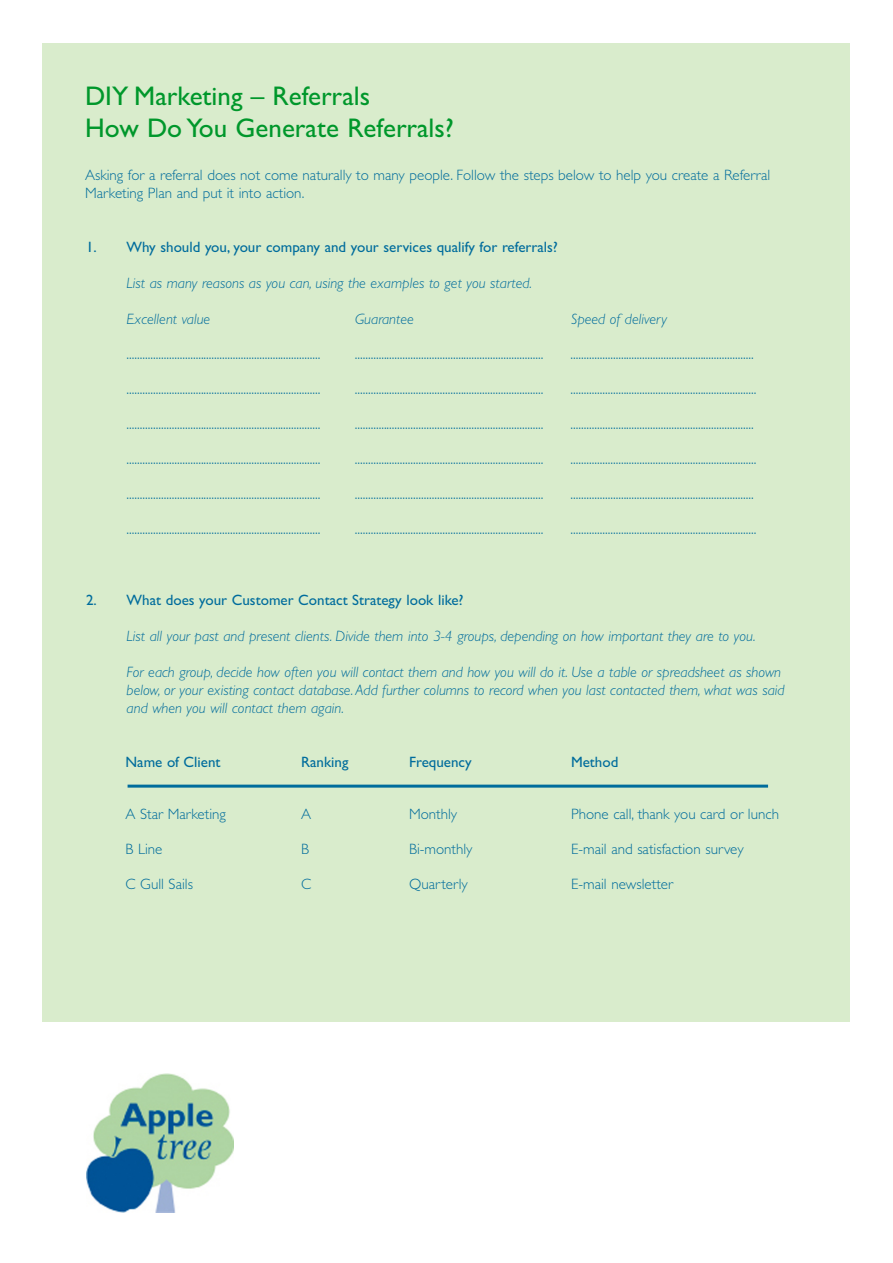
<style>
.page{position:relative;width:893px;height:1263px;background:#fff}
.page>*{position:absolute;margin:0;border:0;box-sizing:border-box;transform-origin:0 0}
.t1{font:27px/32.4px "Gill Sans";color:#00972b}
.t2{font:300 15px/18px "Gill Sans";color:#006c9c}
.t3{font:italic 300 15px/18px "Gill Sans";color:#006c9c}
.t4{font:15px "Gill Sans";color:#006c9c}
</style>
<div class="page">
<div style="left:43px;top:44px;width:807px;height:978px;background:#d9eccc"></div>
<img style="left:86px;top:1073px;width:147px;height:140px">
<hr style="left:128px;top:785px;width:640px;height:3px;background:#006c9c">
<h1 class="t1" style="left:85px;top:80px;width:370px">DIY Marketing – Referrals<br>How Do You Generate Referrals?</h1>
<p class="t2" style="left:85px;top:165px;width:687px">Asking for a referral does not come naturally to many people. Follow the steps below to help you create a Referral<br>Marketing Plan and put it into action.</p>
<p class="t4" style="left:86px;top:238px;width:473px">1. Why should you, your company and your services qualify for referrals?</p>
<p class="t3" style="left:127px;top:273px;width:407px">List as many reasons as you can, using the examples to get you started.</p>
<p class="t3" style="left:127px;top:309px;width:85px">Excellent value</p>
<p class="t3" style="left:355px;top:309px;width:60px">Guarantee</p>
<p class="t3" style="left:571px;top:309px;width:97px">Speed of delivery</p>
<p class="t2" style="left:127px;top:344px;width:195px">.........................................................................</p>
<p class="t2" style="left:355px;top:344px;width:190px">.......................................................................</p>
<p class="t2" style="left:571px;top:344px;width:185px">.....................................................................</p>
<p class="t2" style="left:127px;top:379px;width:195px">.........................................................................</p>
<p class="t2" style="left:355px;top:379px;width:190px">.......................................................................</p>
<p class="t2" style="left:571px;top:379px;width:187px">......................................................................</p>
<p class="t2" style="left:127px;top:414px;width:195px">.........................................................................</p>
<p class="t2" style="left:355px;top:414px;width:190px">.......................................................................</p>
<p class="t2" style="left:571px;top:414px;width:185px">.....................................................................</p>
<p class="t2" style="left:127px;top:449px;width:195px">.........................................................................</p>
<p class="t2" style="left:355px;top:449px;width:190px">.......................................................................</p>
<p class="t2" style="left:571px;top:449px;width:187px">......................................................................</p>
<p class="t2" style="left:127px;top:484px;width:195px">.........................................................................</p>
<p class="t2" style="left:355px;top:484px;width:190px">.......................................................................</p>
<p class="t2" style="left:571px;top:484px;width:185px">.....................................................................</p>
<p class="t2" style="left:127px;top:519px;width:195px">.........................................................................</p>
<p class="t2" style="left:355px;top:519px;width:190px">.......................................................................</p>
<p class="t2" style="left:571px;top:519px;width:187px">......................................................................</p>
<p class="t4" style="left:86px;top:591px;width:379px">2. What does your Customer Contact Strategy look like?</p>
<p class="t3" style="left:127px;top:626px;width:630px">List all your past and present clients. Divide them into 3-4 groups, depending on how important they are to you.</p>
<p class="t3" style="left:127px;top:662px;width:659px">For each group, decide how often you will contact them and how you will do it. Use a table or spreadsheet as shown below, or your existing contact database. Add further columns to record when you last contacted them, what was said and when you will contact them again.</p>
<p class="t4" style="left:126px;top:753px;width:96px">Name of Client</p>
<p class="t4" style="left:301px;top:753px;width:49px">Ranking</p>
<p class="t4" style="left:409px;top:753px;width:64px">Frequency</p>
<p class="t4" style="left:571px;top:753px;width:49px">Method</p>
<p class="t2" style="left:126px;top:804px;width:102px">A Star Marketing</p>
<p class="t2" style="left:301px;top:804px;width:12px">A</p>
<p class="t2" style="left:409px;top:804px;width:49px">Monthly</p>
<p class="t2" style="left:571px;top:804px;width:209px">Phone call, thank you card or lunch</p>
<p class="t2" style="left:126px;top:839px;width:38px">B Line</p>
<p class="t2" style="left:301px;top:839px;width:9px">B</p>
<p class="t2" style="left:409px;top:839px;width:65px">Bi-monthly</p>
<p class="t2" style="left:571px;top:839px;width:174px">E-mail and satisfaction survey</p>
<p class="t2" style="left:126px;top:874px;width:69px">C Gull Sails</p>
<p class="t2" style="left:301px;top:874px;width:12px">C</p>
<p class="t2" style="left:409px;top:874px;width:60px">Quarterly</p>
<p class="t2" style="left:571px;top:874px;width:103px">E-mail newsletter</p>
</div>
